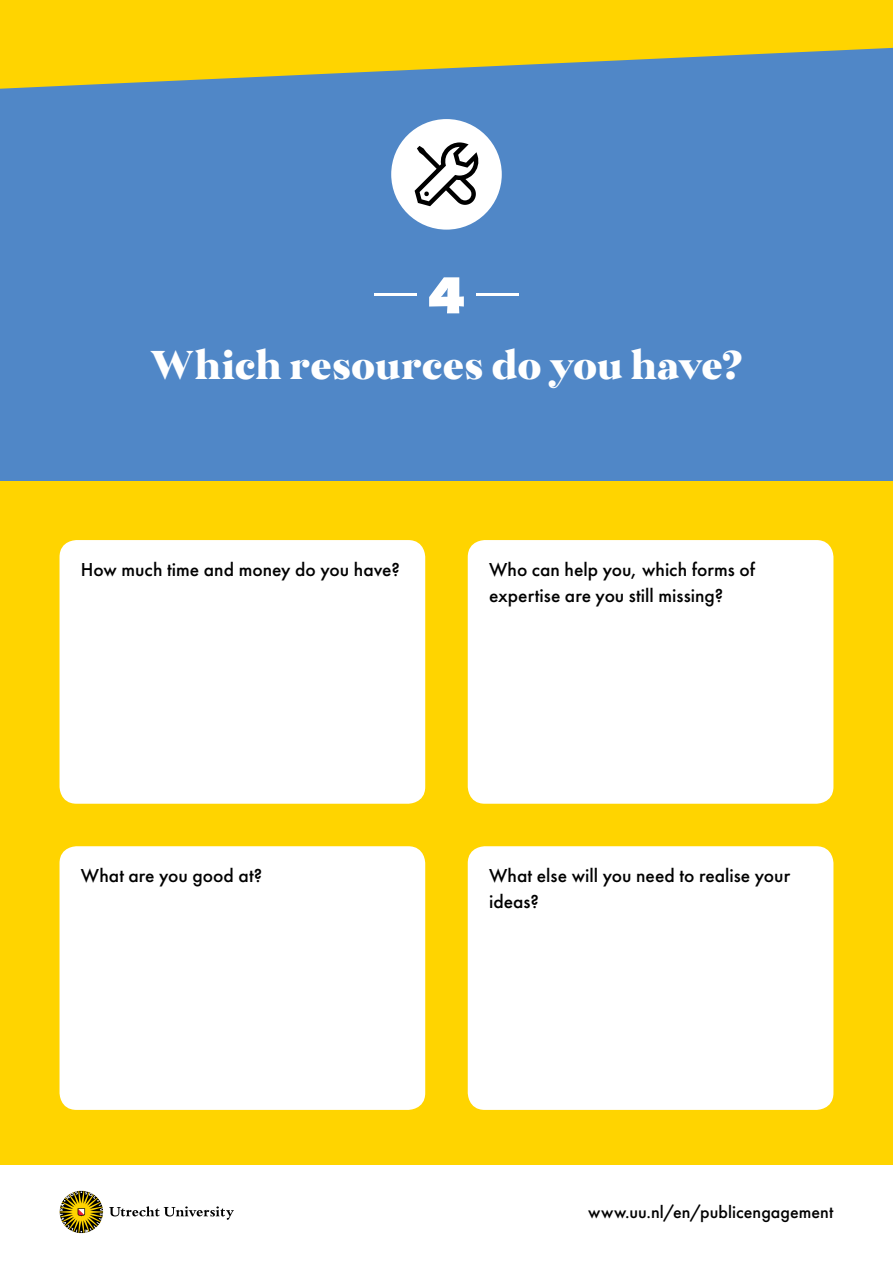
<style>
.page{position:relative;width:893px;height:1263px;background:#ffd400}
.page>*{position:absolute;margin:0;border:0;box-sizing:border-box;transform-origin:0 0}
.t1{font:800 54px "Futura PT";color:#fff}
.t2{font:900 39px "Kisba";color:#fff}
.t3{font:500 19.5px/25.5px "Futura PT";color:#000}
.t4{font:500 18px "Futura PT";letter-spacing:.005em;color:#000}
</style>
<div class="page">
<div style="left:0;top:0;width:893px;height:480px;background:#5087c7"></div>
<svg style="left:0;top:0;width:893px;height:89px;fill:#ffd400"></svg>
<div style="left:0;top:1165px;width:893px;height:98px;background:#fff"></div>
<div style="left:60px;top:540px;width:365px;height:264px;background:#fff;border-radius:17px"></div>
<div style="left:468px;top:540px;width:365px;height:264px;background:#fff;border-radius:17px"></div>
<div style="left:60px;top:846px;width:365px;height:264px;background:#fff;border-radius:17px"></div>
<div style="left:468px;top:846px;width:365px;height:264px;background:#fff;border-radius:17px"></div>
<hr style="left:374px;top:293px;width:43px;height:3px;background:#fff">
<hr style="left:476px;top:293px;width:43px;height:3px;background:#fff">
<div style="left:391px;top:119px;width:111px;height:111px;background:#fff;border-radius:50%"></div>
<svg style="left:415px;top:142px;width:63px;height:64px"></svg>
<svg style="left:60px;top:1191px;width:43px;height:42px"></svg>
<svg style="left:109px;top:1206px;width:125px;height:14px"></svg>
<h1 class="t1" style="left:427px;top:261px;width:40px">4</h1>
<h2 class="t2" style="left:150px;top:339px;width:594px">Which resources do you have?</h2>
<p class="t3" style="left:81px;top:557px;width:321px">How much time and money do you have?</p>
<p class="t3" style="left:489px;top:557px;width:268px">Who can help you, which forms of expertise are you still missing?</p>
<p class="t3" style="left:81px;top:863px;width:183px">What are you good at?</p>
<p class="t3" style="left:489px;top:863px;width:303px">What else will you need to realise your ideas?</p>
<p class="t4" style="left:588px;top:1201px;width:247px">www.uu.nl/en/publicengagement</p>
</div>
